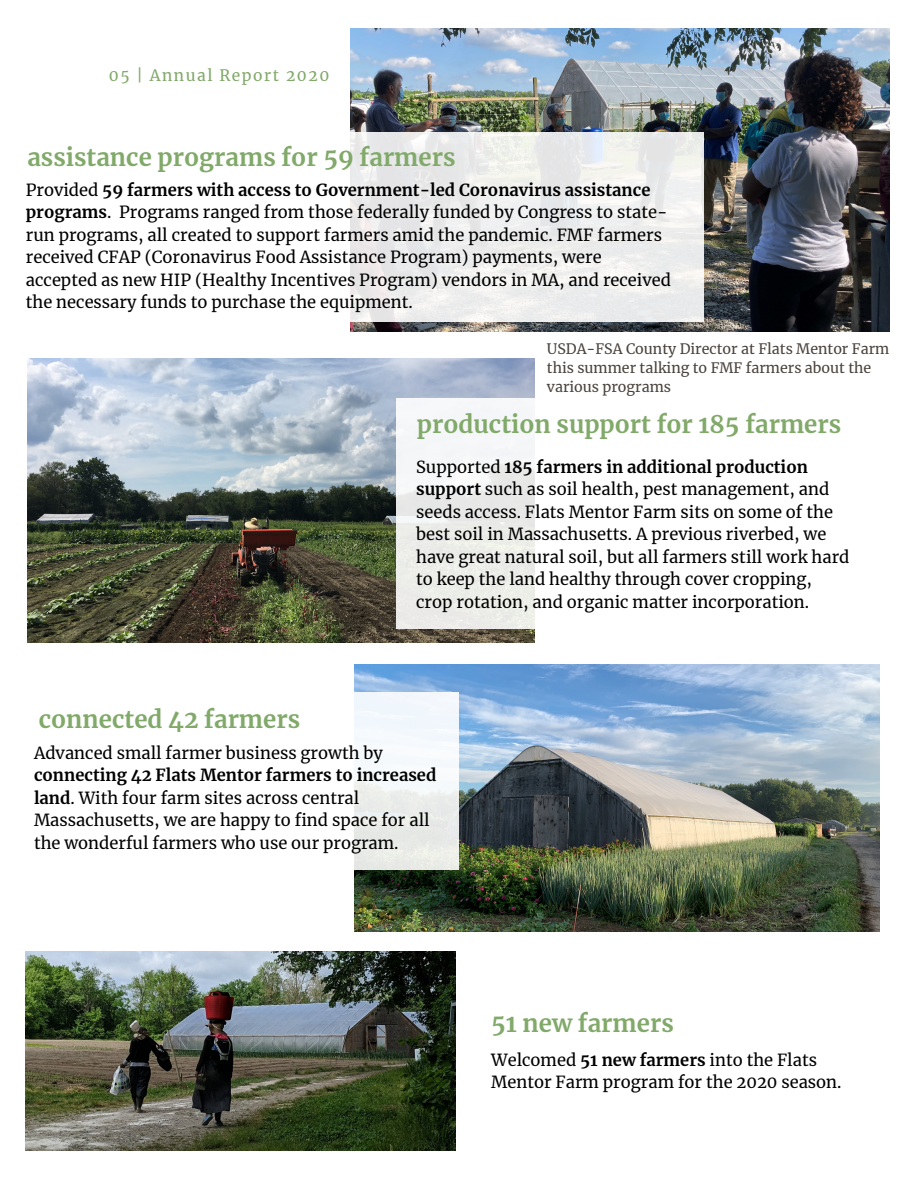
<style>
.page{position:relative;width:918px;height:1188px;background:#fff}
.page>*{position:absolute;margin:0;border:0;box-sizing:border-box;transform-origin:0 0}
.t1{font:700 24px "Merriweather";color:#81a969}
.t2{font:16.5px/22.5px "Merriweather";color:#000}
.t3{font:15.6px "Merriweather";letter-spacing:.095em;color:#81a969}
.t4{font:14.25px/19.2px "Merriweather";color:#4b433d}
.s1{font-weight:700}
</style>
<div class="page">
<img style="left:351px;top:29px;width:539px;height:302px">
<img style="left:27px;top:358px;width:508px;height:285px">
<svg style="left:350px;top:132px;width:353px;height:190px;fill:#ececec"></svg>
<svg style="left:397px;top:399px;width:138px;height:230px;fill:#edefea"></svg>
<img style="left:354px;top:664px;width:525px;height:268px">
<div style="left:26px;top:692px;width:433px;height:178px;background:#fff"></div>
<img style="left:26px;top:951px;width:430px;height:199px">
<p class="t3" style="left:109px;top:65px;width:222px">05 | Annual Report 2020</p>
<p class="t1" style="left:27px;top:142px;width:430px">assistance programs for 59 farmers</p>
<p class="t2" style="left:26px;top:178px;width:647px">Provided <span class="s1">59 farmers with access to Government-led Coronavirus assistance programs</span>. Programs ranged from those federally funded by Congress to state&shy;run programs, all created to support farmers amid the pandemic. FMF farmers received CFAP (Coronavirus Food Assistance Program) payments, were accepted as new HIP (Healthy Incentives Program) vendors in MA, and received the necessary funds to purchase the equipment.</p>
<p class="t4" style="left:547px;top:339px;width:344px">USDA-FSA County Director at Flats Mentor Farm this summer talking to FMF farmers about the various programs</p>
<p class="t1" style="left:417px;top:409px;width:426px">production support for 185 farmers</p>
<p class="t2" style="left:416px;top:456px;width:435px">Supported <span class="s1">185 farmers in additional production support</span> such as soil health, pest management, and seeds access. Flats Mentor Farm sits on some of the best soil in Massachusetts. A previous riverbed, we have great natural soil, but all farmers still work hard to keep the land healthy through cover cropping, crop rotation, and organic matter incorporation.</p>
<p class="t1" style="left:39px;top:704px;width:263px">connected 42 farmers</p>
<p class="t2" style="left:34px;top:742px;width:404px">Advanced small farmer business growth by <span class="s1">connecting 42 Flats Mentor farmers to increased land</span>. With four farm sites across central Massachusetts, we are happy to find space for all the wonderful farmers who use our program.</p>
<p class="t1" style="left:491px;top:1008px;width:184px">51 new farmers</p>
<p class="t2" style="left:491px;top:1049px;width:352px">Welcomed <span class="s1">51 new farmers</span> into the Flats<br>Mentor Farm program for the 2020 season.</p>
</div>
